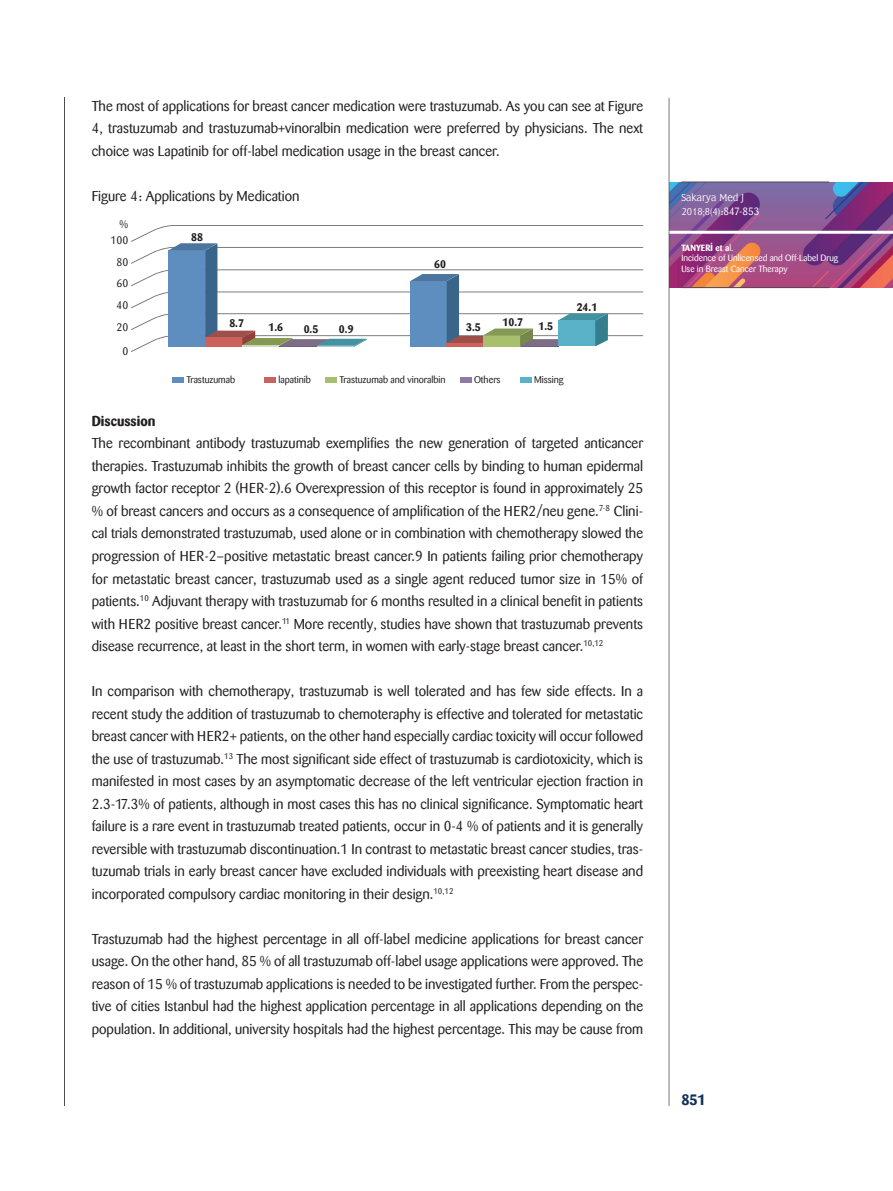
<style>
.page{position:relative;width:893px;height:1191px;background:#fff}
.page>*{position:absolute;margin:0;border:0;box-sizing:border-box;transform-origin:0 0}
.t1{font:700 15px "Barmeno";color:#113055}
.t2{font:14.25px/22.5px "Barmeno";color:#231f20;text-align:justify}
.t3{font:700 14.25px "Barmeno";color:#231f20}
.t4{font:700 10.95px "Barmeno";color:#231f20}
.t5{font:10.95px/21.8px "Barmeno";color:#231f20;text-align:justify}
.t6{font:300 10.5px/13.5px "Flange";color:#fff}
.t7{font:9.75px "Barmeno";color:#231f20}
.t8{font:9px/10.8px "Barmeno";color:#fff}
.s1{font-family:"Barmeno";font-weight:400}
.s2{font-weight:700}
</style>
<div class="page">
<img style="left:670px;top:182px;width:223px;height:105px">
<svg style="left:669px;top:98px;width:1px;height:1008px"></svg>
<hr style="left:64px;top:98px;width:1px;height:1008px;background:#4b4c4d">
<hr style="left:669px;top:231px;width:224px;height:3px;background:#fff">
<hr style="left:681px;top:182px;width:148px;height:1px;background:#4b4c4d">
<hr style="left:681px;top:287px;width:148px;height:1px;background:#4b4c4d">
<svg style="left:131px;top:225px;width:512px;height:127px"></svg>
<div style="left:172px;top:377px;width:12px;height:6px;background:#5e8ebf"></div>
<div style="left:264px;top:377px;width:12px;height:6px;background:#c7655d"></div>
<div style="left:325px;top:377px;width:12px;height:6px;background:#a7bf6d"></div>
<div style="left:460px;top:377px;width:11px;height:6px;background:#9078a9"></div>
<div style="left:520px;top:377px;width:11px;height:6px;background:#59b2c8"></div>
<p class="t2" style="left:92px;top:95px;width:553px">The most of applications for breast cancer medication were trastuzumab. As you can see at Figure 4, trastuzumab and trastuzumab+vinoralbin medication were preferred by physicians. The next choice was Lapatinib for off-label medication usage in the breast cancer.</p>
<p class="t2" style="left:92px;top:185px;width:209px">Figure 4: Applications by Medication</p>
<p class="t5" style="left:120px;top:213px;width:10px">%</p>
<p class="t5" style="left:116px;top:251px;width:13px">80<br>60<br>40<br>20</p>
<p class="t5" style="left:122px;top:340px;width:7px">0</p>
<p class="t5" style="left:110px;top:229px;width:19px">100</p>
<p class="t4" style="left:191px;top:230px;width:13px">88</p>
<p class="t4" style="left:229px;top:317px;width:16px">8.7</p>
<p class="t4" style="left:268px;top:320px;width:16px">1.6</p>
<p class="t4" style="left:304px;top:322px;width:16px">0.5</p>
<p class="t4" style="left:339px;top:322px;width:16px">0.9</p>
<p class="t4" style="left:434px;top:257px;width:13px">60</p>
<p class="t4" style="left:466px;top:320px;width:16px">3.5</p>
<p class="t4" style="left:502px;top:315px;width:22px">10.7</p>
<p class="t4" style="left:538px;top:319px;width:16px">1.5</p>
<p class="t4" style="left:577px;top:300px;width:22px">24.1</p>
<p class="t7" style="left:186px;top:374px;width:50px">Trastuzumab</p>
<p class="t7" style="left:278px;top:374px;width:34px">lapatinib</p>
<p class="t7" style="left:339px;top:374px;width:108px">Trastuzumab and vinoralbin</p>
<p class="t7" style="left:474px;top:374px;width:28px">Others</p>
<p class="t7" style="left:534px;top:374px;width:31px">Missing</p>
<p class="t3" style="left:92px;top:412px;width:65px">Discussion</p>
<p class="t2" style="left:92px;top:432px;width:553px">The recombinant antibody trastuzumab exemplifies the new generation of targeted anticancer therapies. Trastuzumab inhibits the growth of breast cancer cells by binding to human epidermal growth factor receptor 2 (HER-2).6 Overexpression of this receptor is found in approximately 25 % of breast cancers and occurs as a consequence of amplification of the HER2/neu gene.<sup>7-8</sup> Clini&shy;cal trials demonstrated trastuzumab, used alone or in combination with chemotherapy slowed the progression of HER-2–positive metastatic breast cancer.9 In patients failing prior chemotherapy for metastatic breast cancer, trastuzumab used as a single agent reduced tumor size in 15% of patients.<sup>10</sup> Adjuvant therapy with trastuzumab for 6 months resulted in a clinical benefit in patients with HER2 positive breast cancer.<sup>11</sup> More recently, studies have shown that trastuzumab prevents disease recurrence, at least in the short term, in women with early-stage breast cancer.<sup>10,12</sup></p>
<p class="t2" style="left:92px;top:680px;width:553px">In comparison with chemotherapy, trastuzumab is well tolerated and has few side effects. In a recent study the addition of trastuzumab to chemoteraphy is effective and tolerated for metastatic breast cancer with HER2+ patients, on the other hand especially cardiac toxicity will occur followed the use of trastuzumab.<sup>13</sup> The most significant side effect of trastuzumab is cardiotoxicity, which is manifested in most cases by an asymptomatic decrease of the left ventricular ejection fraction in 2.3-17.3% of patients, although in most cases this has no clinical significance. Symptomatic heart failure is a rare event in trastuzumab treated patients, occur in 0-4 % of patients and it is generally reversible with trastuzumab discontinuation.1 In contrast to metastatic breast cancer studies, tras&shy;tuzumab trials in early breast cancer have excluded individuals with preexisting heart disease and incorporated compulsory cardiac monitoring in their design.<sup>10,12</sup></p>
<p class="t2" style="left:92px;top:927px;width:553px">Trastuzumab had the highest percentage in all off-label medicine applications for breast cancer usage. On the other hand, 85 % of all trastuzumab off-label usage applications were approved. The reason of 15 % of trastuzumab applications is needed to be investigated further. From the perspec&shy;tive of cities Istanbul had the highest application percentage in all applications depending on the population. In additional, university hospitals had the highest percentage. This may be cause from</p>
<p class="t6" style="left:681px;top:191px;width:80px">Sakarya Med J<br>2018;8(4)<span class="s1">:847-853</span></p>
<p class="t8" style="left:681px;top:242px;width:158px"><span class="s2">TANYERİ et a</span>l.<br>Incidence of Unlicensed and Off-Label Drug<br>Use in Breast Cancer Therapy</p>
<p class="t1" style="left:681px;top:1090px;width:26px">851</p>
</div>
